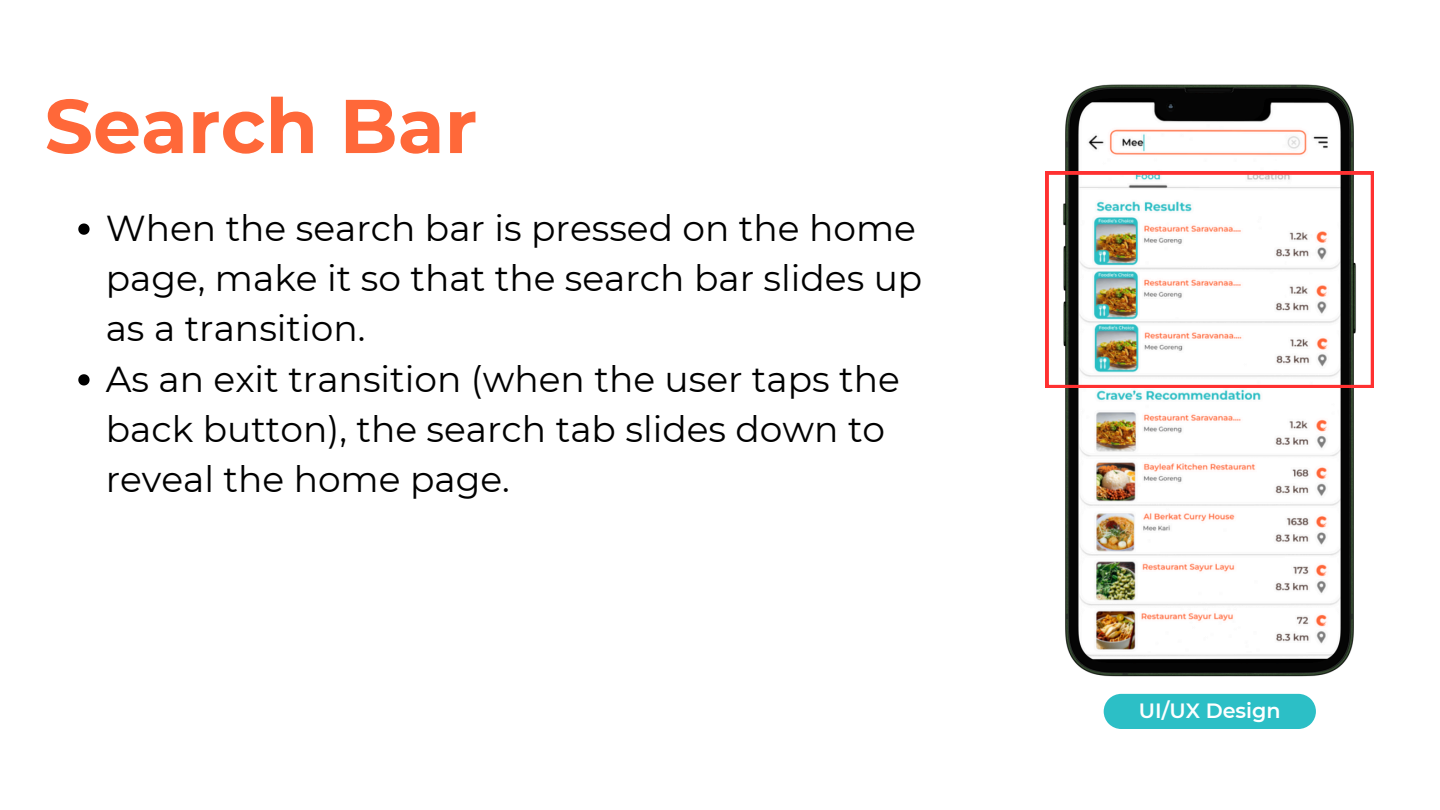
<style>
.page{position:relative;width:1440px;height:810px;background:#fff}
.page>*{position:absolute;margin:0;border:0;box-sizing:border-box;transform-origin:0 0}
.t1{font:700 76px "Montserrat";color:#ff6839}
.t2{font:36px/50.2px "Montserrat";color:#000}
.t3{font:600 20.6px "Montserrat";color:#fff}
</style>
<div class="page">
<div style="left:1104px;top:694px;width:212px;height:35px;background:#2cbfc6"></div>
<img style="left:1061px;top:84px;width:298px;height:593px">
<svg style="left:1046px;top:172px;width:328px;height:216px"></svg>
<svg style="left:78px;top:224px;width:12px;height:11px"></svg>
<svg style="left:78px;top:374px;width:12px;height:12px"></svg>
<p class="t1" style="left:45px;top:79px;width:434px">Search Bar</p>
<p class="t2" style="left:106px;top:203px;width:818px">When the search bar is pressed on the home page, make it so that the search bar slides up as a transition.</p>
<p class="t2" style="left:106px;top:353px;width:796px">As an exit transition (when the user taps the back button), the search tab slides down to reveal the home page.</p>
<h1 class="t3" style="left:1139px;top:699px;width:143px">UI/UX Design</h1>
</div>
